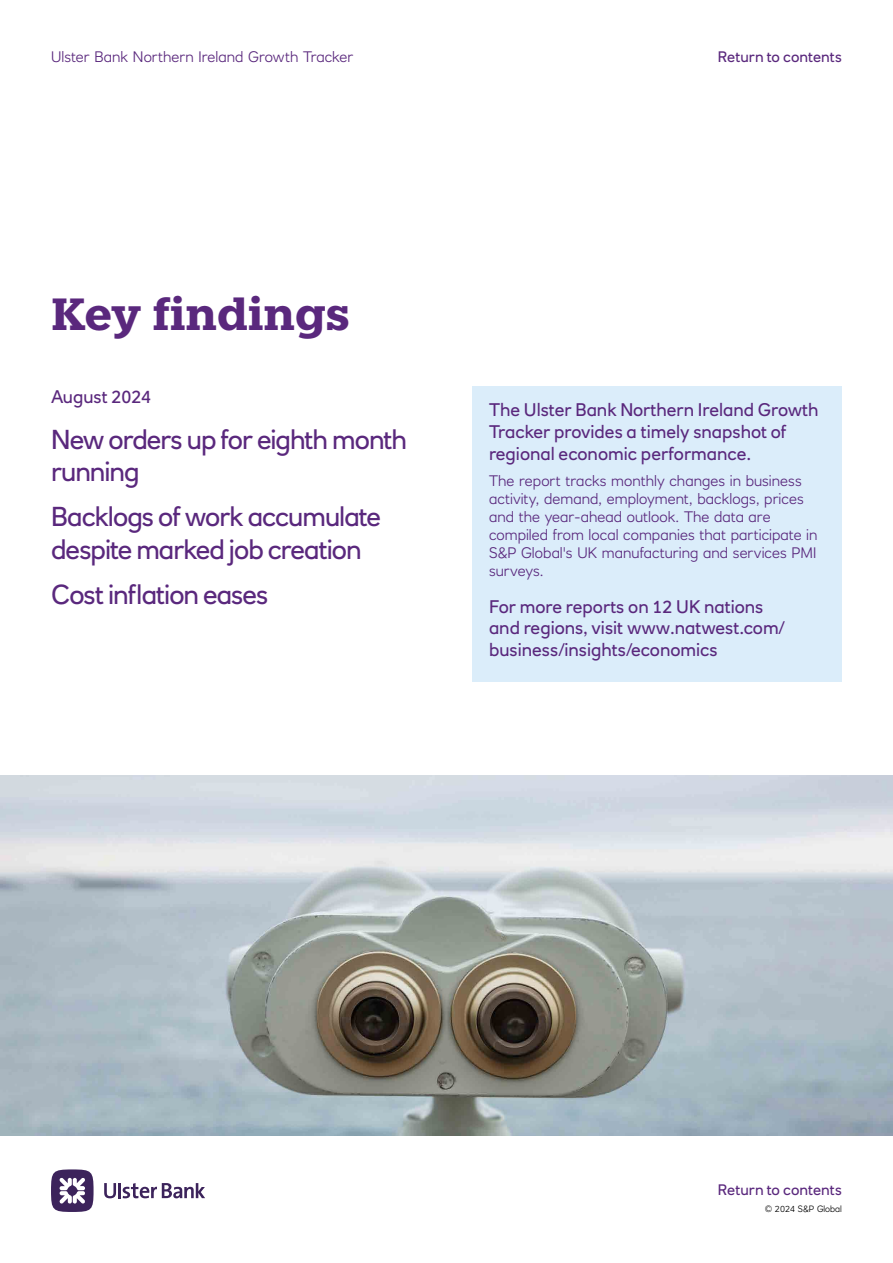
<style>
.page{position:relative;width:893px;height:1263px;background:#fff}
.page>*{position:absolute;margin:0;border:0;box-sizing:border-box;transform-origin:0 0}
.t1{font:700 45px "Knile";letter-spacing:-.01em;color:#5a287d}
.Key_findings{font:27px/32.4px "RN House Sans";letter-spacing:-.035em;color:#5a287d}
.Intro{font:18px/21.6px "RN House Sans";color:#5a287d}
.Body_copy{font:300 15px/18px "RN House Sans";color:#5a287d}
.t2{font:15px "RN House Sans";letter-spacing:.005em;color:#5a287d}
.t3{font:300 9px "RN House Sans";color:#000}
</style>
<div class="page">
<hr style="left:118px;top:1183px;width:3px;height:15px;background:#3c235b">
<svg style="left:104px;top:1183px;width:12px;height:15px"></svg>
<svg style="left:123px;top:1183px;width:82px;height:15px"></svg>
<div style="left:51px;top:1169px;width:43px;height:43px;background:#3c235b;border-radius:50%"></div>
<svg style="left:59px;top:1177px;width:26px;height:27px"></svg>
<img style="left:0;top:775px;width:893px;height:360px">
<div style="left:472px;top:386px;width:370px;height:295px;background:#dbedfa"></div>
<p class="Body_copy" style="left:51px;top:48px;width:304px">Ulster Bank Northern Ireland Growth Tracker</p>
<p class="t2" style="left:718px;top:48px;width:126px">Return to contents</p>
<h1 class="t1" style="left:51px;top:285px;width:301px">Key findings</h1>
<p class="Intro" style="left:51px;top:386px;width:102px">August 2024</p>
<p class="Key_findings" style="left:51px;top:423px;width:358px">New orders up for eighth month running</p>
<p class="Key_findings" style="left:51px;top:500px;width:331px">Backlogs of work accumulate despite marked job creation</p>
<p class="Key_findings" style="left:51px;top:578px;width:219px">Cost inflation eases</p>
<p class="Intro" style="left:489px;top:399px;width:331px">The Ulster Bank Northern Ireland Growth<br>Tracker provides a timely snapshot of regional economic performance.</p>
<p class="Body_copy" style="left:489px;top:472px;width:330px">The report tracks monthly changes in business activity, demand, employment, backlogs, prices and the year-ahead outlook. The data are compiled from local companies that participate in S&amp;P Global's UK manufacturing and services PMI surveys.</p>
<p class="Intro" style="left:489px;top:595px;width:297px">For more reports on 12 UK nations and regions, visit www.natwest.com/ business/insights/economics</p>
<p class="t2" style="left:718px;top:1180px;width:126px">Return to contents</p>
<p class="t3" style="left:765px;top:1203px;width:78px">© 2024 S&amp;P Global</p>
</div>
